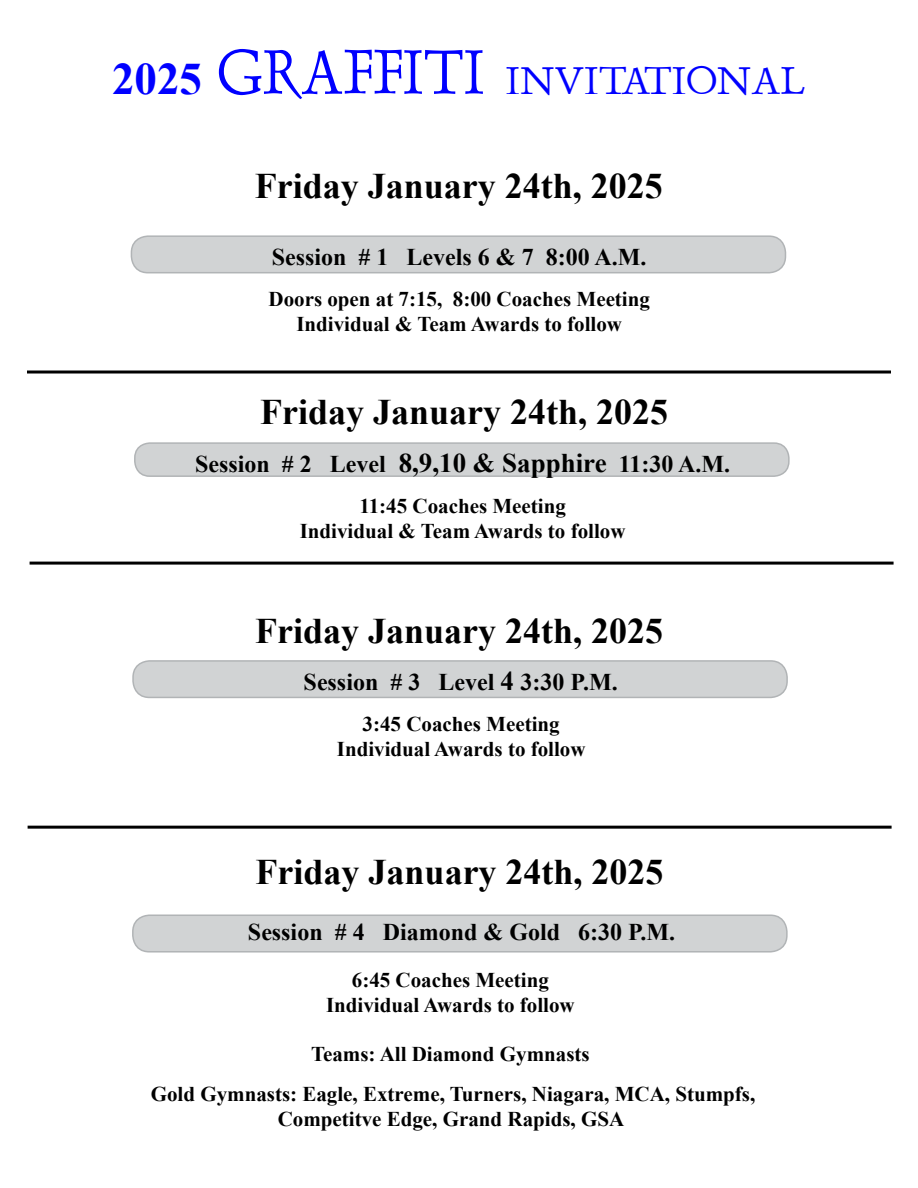
<style>
.page{position:relative;width:918px;height:1188px;background:#fff}
.page>*{position:absolute;margin:0;border:0;box-sizing:border-box;transform-origin:0 0}
.t1{font:45px "Dauphin Plain";color:#00f}
.t2{font:700 36px "Times New Roman";color:#000}
.t3{font:700 24px "Times New Roman";color:#000}
.t4{font:700 21px/25.2px "Times New Roman";color:#000;text-align:center}
.s1{font-family:"Times New Roman";font-weight:700}
.s2{font-size:72px}
.s3{font-size:27px}
</style>
<div class="page">
<div style="left:133px;top:915px;width:654px;height:37px;background:#d1d3d4;border-radius:16px"></div>
<div style="left:132px;top:915px;width:656px;height:38px;border:2px solid #b1b4b6;border-radius:16px"></div>
<hr style="left:28px;top:826px;width:864px;height:3px;background:#000">
<div style="left:135px;top:443px;width:654px;height:33px;background:#d1d3d4;border-radius:15px"></div>
<div style="left:134px;top:442px;width:656px;height:35px;border:2px solid #b1b4b6;border-radius:15px"></div>
<div style="left:133px;top:661px;width:654px;height:36px;background:#d1d3d4;border-radius:16px"></div>
<div style="left:132px;top:660px;width:656px;height:38px;border:2px solid #b1b4b6;border-radius:16px"></div>
<hr style="left:30px;top:562px;width:864px;height:3px;background:#000">
<div style="left:131px;top:236px;width:654px;height:37px;background:#d1d3d4;border-radius:16px"></div>
<div style="left:131px;top:235px;width:655px;height:38px;border:2px solid #b1b4b6;border-radius:16px"></div>
<hr style="left:27px;top:371px;width:864px;height:3px;background:#000">
<h1 class="t1" style="left:112px;top:52px;width:695px"><span class="s1">2025</span> <span class="s2">GRAFFITI</span> INVITATIONAL</h1>
<h2 class="t2" style="left:255px;top:161px;width:410px">Friday January 24th, 2025</h2>
<p class="t3" style="left:272px;top:240px;width:376px">Session # 1 Levels 6 &amp; 7 8:00 A.M.</p>
<p class="t4" style="left:269px;top:286px;width:383px">Doors open at 7:15, 8:00 Coaches Meeting<br>Individual &amp; Team Awards to follow</p>
<h2 class="t2" style="left:260px;top:387px;width:410px">Friday January 24th, 2025</h2>
<p class="t3" style="left:195px;top:447px;width:536px">Session # 2 Level <span class="s3">8,9,10 &amp; Sapphire</span> 11:30 A.M.</p>
<p class="t4" style="left:300px;top:493px;width:327px">11:45 Coaches Meeting<br>Individual &amp; Team Awards to follow</p>
<h2 class="t2" style="left:255px;top:606px;width:410px">Friday January 24th, 2025</h2>
<p class="t3" style="left:304px;top:666px;width:316px">Session # 3 Level <span class="s3">4</span> 3:30 P.M.</p>
<p class="t4" style="left:337px;top:710px;width:250px">3:45 Coaches Meeting<br>Individual Awards to follow</p>
<h2 class="t2" style="left:256px;top:847px;width:410px">Friday January 24th, 2025</h2>
<p class="t3" style="left:248px;top:916px;width:429px">Session # 4 Diamond &amp; Gold 6:30 P.M.</p>
<p class="t4" style="left:326px;top:967px;width:250px">6:45 Coaches Meeting<br>Individual Awards to follow</p>
<p class="t4" style="left:151px;top:1034px;width:606px;line-height:39.6px">Teams: All Diamond Gymnasts<br>Gold Gymnasts: Eagle, Extreme, Turners, Niagara, MCA, Stumpfs,</p>
<p class="t4" style="left:278px;top:1106px;width:348px">Competitve Edge, Grand Rapids, GSA</p>
</div>
